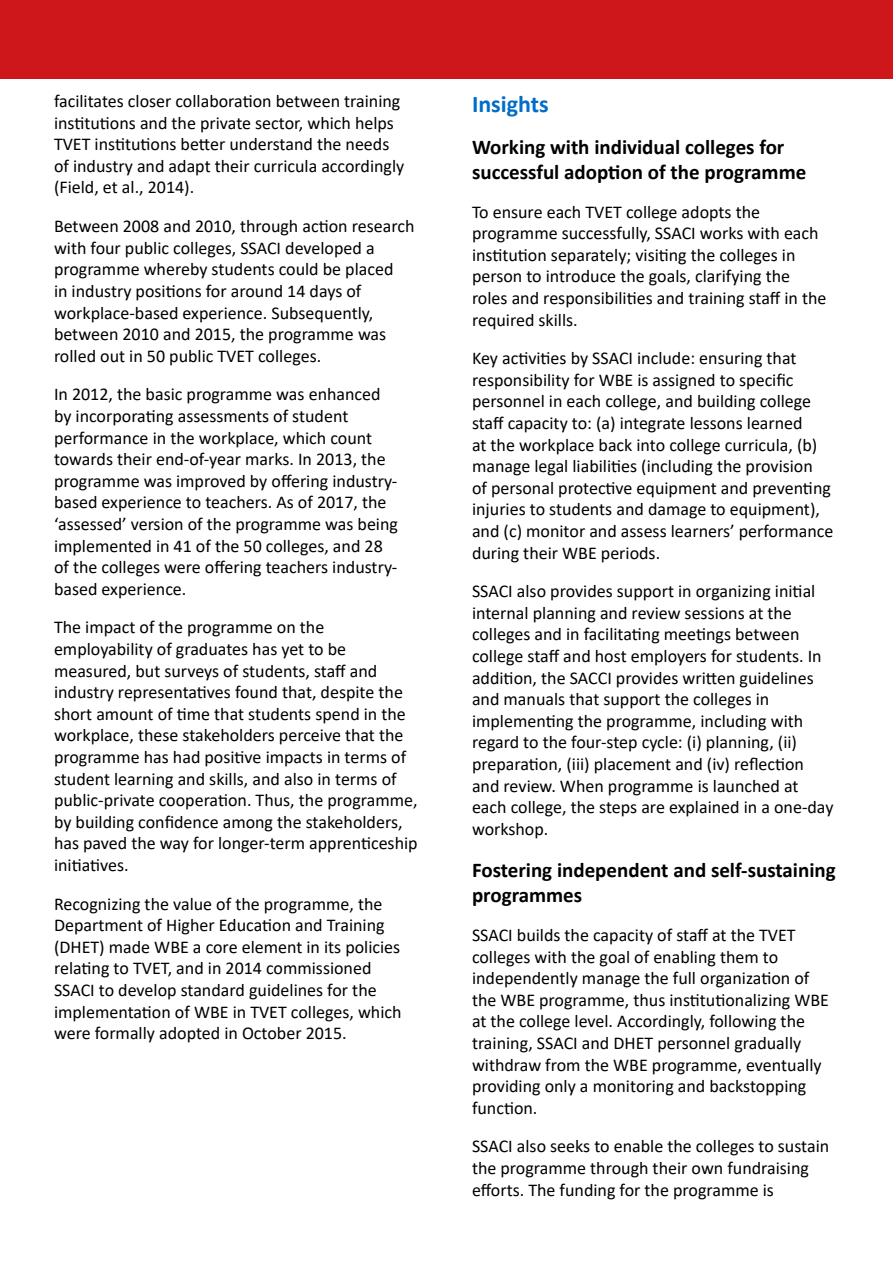
<style>
.page{position:relative;width:893px;height:1263px;background:#fff}
.page>*{position:absolute;margin:0;border:0;box-sizing:border-box;transform-origin:0 0}
.t1{font:700 24px "Calibri";color:#016dc8}
.t2{font:700 21px/25.2px "Calibri";color:#000}
.t3{font:18px/21.6px "Calibri";color:#000}
</style>
<div class="page">
<div style="left:0;top:0;width:893px;height:79px;background:#cd171a"></div>
<p class="t3" style="left:54px;top:90px;width:352px">facilitates closer collaboration between training institutions and the private sector, which helps TVET institutions better understand the needs of industry and adapt their curricula accordingly (Field, et al., 2014).</p>
<p class="t3" style="left:54px;top:215px;width:362px">Between 2008 and 2010, through action research with four public colleges, SSACI developed a programme whereby students could be placed<br>in industry positions for around 14 days of workplace-based experience. Subsequently, between 2010 and 2015, the programme was rolled out in 50 public TVET colleges.</p>
<p class="t3" style="left:54px;top:383px;width:345px">In 2012, the basic programme was enhanced by incorporating assessments of student performance in the workplace, which count towards their end-of-year marks. In 2013, the programme was improved by offering industry&shy;based experience to teachers. As of 2017, the ‘assessed’ version of the programme was being implemented in 41 of the 50 colleges, and 28 of the colleges were offering teachers industry&shy;based experience.</p>
<p class="t3" style="left:54px;top:616px;width:365px">The impact of the programme on the employability of graduates has yet to be measured, but surveys of students, staff and industry representatives found that, despite the short amount of time that students spend in the workplace, these stakeholders perceive that the programme has had positive impacts in terms of student learning and skills, and also in terms of public-private cooperation. Thus, the programme, by building confidence among the stakeholders, has paved the way for longer-term apprenticeship initiatives.</p>
<p class="t3" style="left:54px;top:892px;width:349px">Recognizing the value of the programme, the Department of Higher Education and Training (DHET) made WBE a core element in its policies relating to TVET, and in 2014 commissioned SSACI to develop standard guidelines for the implementation of WBE in TVET colleges, which were formally adopted in October 2015.</p>
<h1 class="t1" style="left:472px;top:87px;width:78px">Insights</h1>
<p class="t2" style="left:472px;top:134px;width:336px">Working with individual colleges for successful adoption of the programme</p>
<p class="t3" style="left:472px;top:200px;width:356px">To ensure each TVET college adopts the programme successfully, SSACI works with each institution separately; visiting the colleges in person to introduce the goals, clarifying the roles and responsibilities and training staff in the required skills.</p>
<p class="t3" style="left:472px;top:347px;width:363px">Key activities by SSACI include: ensuring that responsibility for WBE is assigned to specific personnel in each college, and building college staff capacity to: (a) integrate lessons learned<br>at the workplace back into college curricula, (b) manage legal liabilities (including the provision<br>of personal protective equipment and preventing injuries to students and damage to equipment), and (c) monitor and assess learners’ performance during their WBE periods.</p>
<p class="t3" style="left:472px;top:580px;width:363px">SSACI also provides support in organizing initial internal planning and review sessions at the colleges and in facilitating meetings between college staff and host employers for students. In addition, the SACCI provides written guidelines and manuals that support the colleges in implementing the programme, including with regard to the four-step cycle: (i) planning, (ii) preparation, (iii) placement and (iv) reflection and review. When programme is launched at each college, the steps are explained in a one-day workshop.</p>
<p class="t2" style="left:472px;top:857px;width:365px">Fostering independent and self-sustaining programmes</p>
<p class="t3" style="left:472px;top:924px;width:359px">SSACI builds the capacity of staff at the TVET colleges with the goal of enabling them to independently manage the full organization of the WBE programme, thus institutionalizing WBE at the college level. Accordingly, following the training, SSACI and DHET personnel gradually withdraw from the WBE programme, eventually providing only a monitoring and backstopping function.</p>
<p class="t3" style="left:472px;top:1135px;width:359px">SSACI also seeks to enable the colleges to sustain the programme through their own fundraising efforts. The funding for the programme is</p>
</div>
